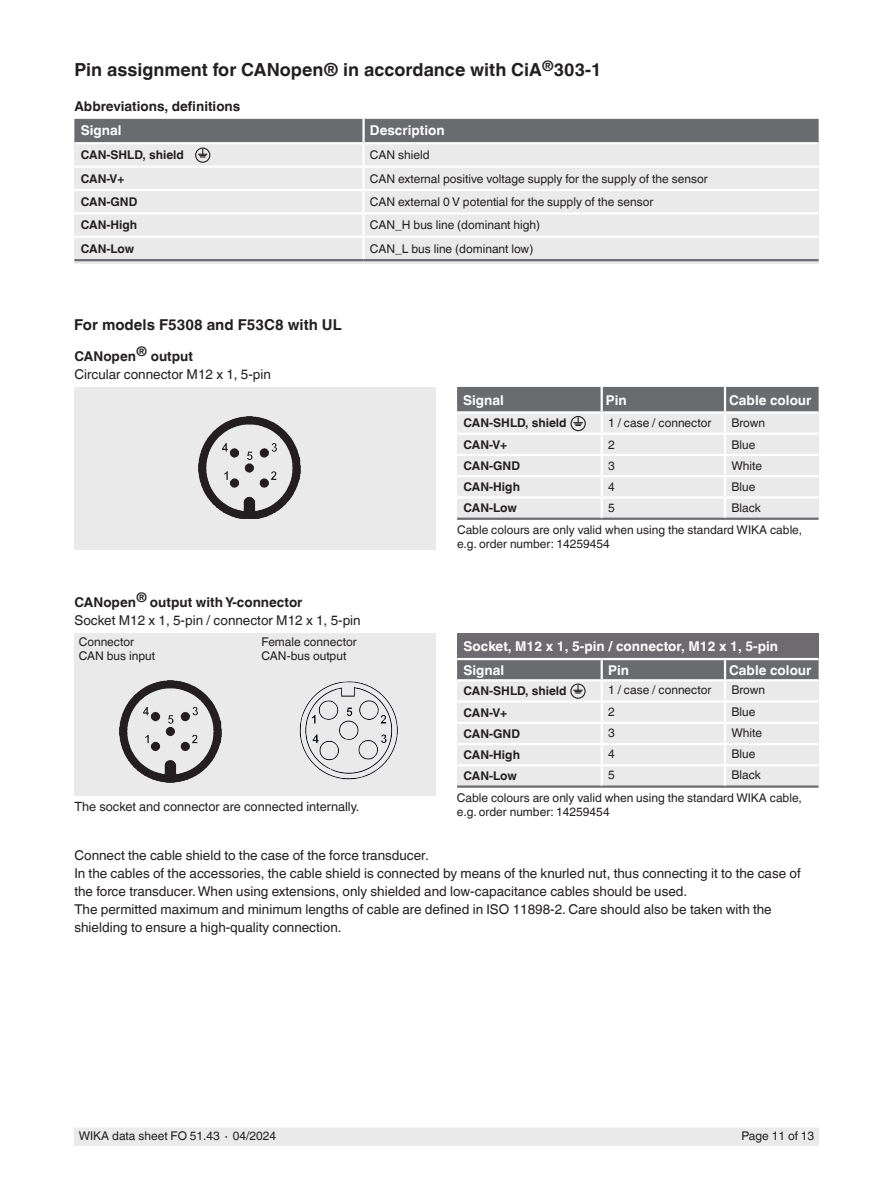
<style>
.page{position:relative;width:893px;height:1188px;background:#fff}
.page>*{position:absolute;margin:0;border:0;box-sizing:border-box;transform-origin:0 0}
.t1{font:700 18px "Helvetica World";color:#231f20}
.t2{font:700 15px "Helvetica World";color:#231f20}
.t3{font:13.5px/18px "Helvetica World";color:#231f20}
.t4{font:700 13.5px/23.4px "Helvetica World";color:#fff}
.t5{font:700 13.5px "Helvetica World";color:#231f20}
.t6{font:12.75px "Helvetica World";color:#231f20}
.t7{font:12px/13.5px "Helvetica World";color:#231f20}
.t8{font:700 12px "Helvetica World";color:#231f20}
.s1{font-weight:700}
</style>
<div class="page">
<div style="left:74px;top:1128px;width:745px;height:17px;background:#eaeaea"></div>
<div style="left:74px;top:119px;width:745px;height:145px;background:#eaeaea"></div>
<div style="left:74px;top:119px;width:745px;height:23px;background:#6a6b6f"></div>
<hr style="left:74px;top:259px;width:290px;height:2px;background:#6d6b6f">
<hr style="left:364px;top:259px;width:455px;height:2px;background:#6d6b6f">
<hr style="left:362px;top:119px;width:3px;height:23px;background:#fff">
<hr style="left:74px;top:142px;width:290px;height:2px;background:#fff">
<hr style="left:364px;top:142px;width:455px;height:2px;background:#fff">
<hr style="left:362px;top:144px;width:3px;height:22px;background:#fff">
<hr style="left:74px;top:166px;width:290px;height:2px;background:#fff">
<hr style="left:364px;top:166px;width:455px;height:2px;background:#fff">
<hr style="left:362px;top:168px;width:3px;height:21px;background:#fff">
<hr style="left:74px;top:189px;width:290px;height:2px;background:#fff">
<hr style="left:364px;top:189px;width:455px;height:2px;background:#fff">
<hr style="left:362px;top:191px;width:3px;height:21px;background:#fff">
<hr style="left:74px;top:212px;width:290px;height:3px;background:#fff">
<hr style="left:364px;top:212px;width:455px;height:3px;background:#fff">
<hr style="left:362px;top:215px;width:3px;height:21px;background:#fff">
<hr style="left:74px;top:236px;width:290px;height:2px;background:#fff">
<hr style="left:364px;top:236px;width:455px;height:2px;background:#fff">
<hr style="left:362px;top:238px;width:3px;height:21px;background:#fff">
<div style="left:195px;top:148px;width:15px;height:15px;border:1px solid #231f20;border-radius:50%"></div>
<svg style="left:198px;top:149px;width:9px;height:9px"></svg>
<div style="left:74px;top:387px;width:362px;height:163px;background:#eaeaea"></div>
<hr style="left:457px;top:518px;width:145px;height:2px;background:#6d6b6f">
<hr style="left:602px;top:518px;width:123px;height:2px;background:#6d6b6f">
<hr style="left:725px;top:518px;width:94px;height:2px;background:#6d6b6f">
<svg style="left:457px;top:387px;width:362px;height:131px;background:#d3d4d4"></svg>
<img style="left:199px;top:417px;width:102px;height:102px">
<div style="left:74px;top:634px;width:362px;height:162px;background:#eaeaea"></div>
<div style="left:457px;top:634px;width:362px;height:25px;background:#6d6b6f"></div>
<hr style="left:457px;top:785px;width:145px;height:3px;background:#6d6b6f">
<hr style="left:602px;top:785px;width:123px;height:3px;background:#6d6b6f">
<hr style="left:725px;top:785px;width:94px;height:3px;background:#6d6b6f">
<hr style="left:457px;top:658px;width:145px;height:2px;background:#fff">
<hr style="left:602px;top:658px;width:123px;height:2px;background:#fff">
<hr style="left:725px;top:658px;width:94px;height:2px;background:#fff">
<svg style="left:457px;top:659px;width:362px;height:126px;background:#d8d8d9"></svg>
<img style="left:299px;top:681px;width:99px;height:99px">
<img style="left:120px;top:680px;width:102px;height:102px">
<h1 class="t1" style="left:74px;top:60px;width:528px">Pin assignment for CANopen® in accordance with CiA<sup>®</sup>303-1</h1>
<p class="t5" style="left:74px;top:98px;width:167px">Abbreviations, definitions</p>
<p class="t4" style="left:81px;top:119px;width:42px">Signal</p>
<p class="t4" style="left:370px;top:119px;width:76px">Description</p>
<p class="t8" style="left:81px;top:148px;width:105px">CAN-SHLD, shield</p>
<p class="t7" style="left:370px;top:148px;width:61px">CAN shield</p>
<p class="t8" style="left:81px;top:171px;width:45px">CAN-V+</p>
<p class="t7" style="left:370px;top:172px;width:339px">CAN external positive voltage supply for the supply of the sensor</p>
<p class="t8" style="left:81px;top:195px;width:58px">CAN-GND</p>
<p class="t7" style="left:370px;top:195px;width:285px">CAN external 0 V potential for the supply of the sensor</p>
<p class="t8" style="left:81px;top:218px;width:58px">CAN-High</p>
<p class="t7" style="left:370px;top:219px;width:172px">CAN_H bus line (dominant high)</p>
<p class="t8" style="left:81px;top:242px;width:55px">CAN-Low</p>
<p class="t7" style="left:370px;top:242px;width:165px">CAN_L bus line (dominant low)</p>
<p class="t2" style="left:74px;top:316px;width:269px">For models F5308 and F53C8 with UL</p>
<p class="t3" style="left:74px;top:347px;width:198px"><span class="s1">CANopen</span><sup>®</sup> <span class="s1">output<br></span>Circular connector M12 x 1, 5-pin</p>
<p class="t3" style="left:74px;top:593px;width:288px"><span class="s1">CANopen</span><sup>®</sup> <span class="s1">output with Y-connector<br></span>Socket M12 x 1, 5-pin / connector M12 x 1, 5-pin</p>
<p class="t7" style="left:79px;top:636px;width:78px">Connector<br>CAN bus input</p>
<p class="t7" style="left:261px;top:636px;width:97px">Female connector<br>CAN-bus output</p>
<p class="t6" style="left:74px;top:800px;width:286px">The socket and connector are connected internally.</p>
<p class="t4" style="left:463px;top:388px;width:42px">Signal</p>
<p class="t4" style="left:606px;top:388px;width:22px">Pin</p>
<p class="t4" style="left:729px;top:388px;width:84px">Cable colour</p>
<p class="t8" style="left:463px;top:416px;width:105px">CAN-SHLD, shield</p>
<p class="t7" style="left:608px;top:416px;width:105px">1 / case / connector</p>
<p class="t7" style="left:731px;top:416px;width:35px">Brown</p>
<p class="t8" style="left:463px;top:437px;width:45px">CAN-V+</p>
<p class="t7" style="left:608px;top:438px;width:8px">2</p>
<p class="t7" style="left:731px;top:438px;width:25px">Blue</p>
<p class="t8" style="left:463px;top:459px;width:58px">CAN-GND</p>
<p class="t7" style="left:608px;top:459px;width:8px">3</p>
<p class="t7" style="left:731px;top:459px;width:32px">White</p>
<p class="t8" style="left:463px;top:480px;width:58px">CAN-High</p>
<p class="t7" style="left:608px;top:480px;width:8px">4</p>
<p class="t7" style="left:731px;top:480px;width:25px">Blue</p>
<p class="t8" style="left:463px;top:501px;width:55px">CAN-Low</p>
<p class="t7" style="left:608px;top:502px;width:8px">5</p>
<p class="t7" style="left:457px;top:497px;width:346px;line-height:21.9px;text-indent:274px">Black<br>Cable colours are only valid when using the standard WIKA cable,</p>
<p class="t7" style="left:457px;top:537px;width:154px">e.g. order number: 14259454</p>
<p class="t4" style="left:463px;top:635px;width:316px">Socket, M12 x 1, 5-pin / connector, M12 x 1, 5-pin<br>Signal</p>
<p class="t4" style="left:608px;top:658px;width:22px">Pin</p>
<p class="t4" style="left:729px;top:658px;width:84px">Cable colour</p>
<p class="t8" style="left:463px;top:684px;width:105px">CAN-SHLD, shield</p>
<p class="t7" style="left:608px;top:683px;width:105px">1 / case / connector</p>
<p class="t7" style="left:731px;top:683px;width:35px">Brown</p>
<p class="t8" style="left:463px;top:705px;width:45px">CAN-V+</p>
<p class="t7" style="left:608px;top:705px;width:8px">2</p>
<p class="t7" style="left:731px;top:705px;width:25px">Blue</p>
<p class="t8" style="left:463px;top:727px;width:58px">CAN-GND</p>
<p class="t7" style="left:608px;top:726px;width:8px">3</p>
<p class="t7" style="left:731px;top:726px;width:32px">White</p>
<p class="t8" style="left:463px;top:748px;width:58px">CAN-High</p>
<p class="t7" style="left:608px;top:747px;width:8px">4</p>
<p class="t7" style="left:731px;top:747px;width:25px">Blue</p>
<p class="t8" style="left:463px;top:769px;width:55px">CAN-Low</p>
<p class="t7" style="left:608px;top:768px;width:8px">5</p>
<p class="t7" style="left:731px;top:768px;width:31px">Black</p>
<p class="t7" style="left:457px;top:791px;width:346px">Cable colours are only valid when using the standard WIKA cable, e.g. order number: 14259454</p>
<p class="t3" style="left:74px;top:846px;width:728px">Connect the cable shield to the case of the force transducer.<br>In the cables of the accessories, the cable shield is connected by means of the knurled nut, thus connecting it to the case of the force transducer. When using extensions, only shielded and low-capacitance cables should be used.<br>The permitted maximum and minimum lengths of cable are defined in ISO 11898-2. Care should also be taken with the shielding to ensure a high-quality connection.</p>
<p class="t7" style="left:79px;top:1130px;width:199px">WIKA data sheet FO 51.43 ∙ 04/2024</p>
<p class="t7" style="left:741px;top:1130px;width:74px">Page 11 of 13</p>
</div>
